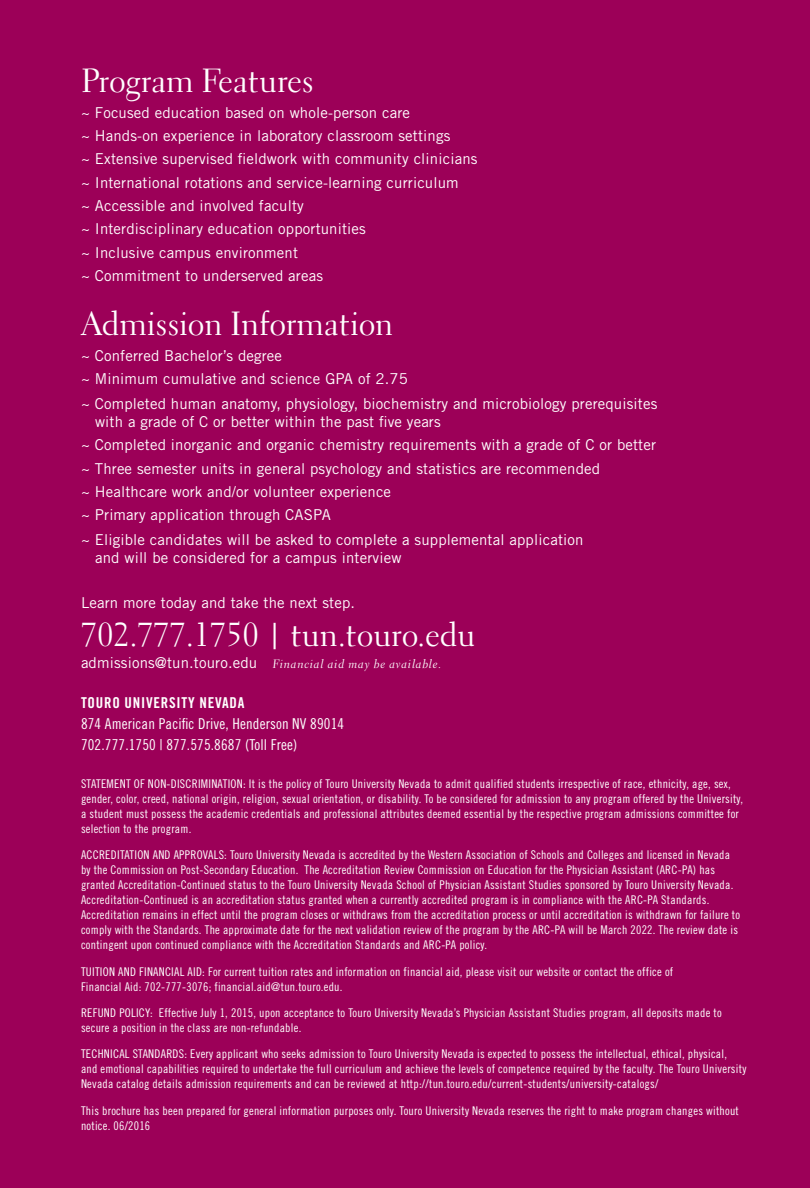
<style>
.page{position:relative;width:810px;height:1188px;background:#9c0058}
.page>*{position:absolute;margin:0;border:0;box-sizing:border-box;transform-origin:0 0}
.t1{font:33px "Transitional 521 BT Roman A";letter-spacing:-.01em;color:#fff}
.t2{font:15px/23.2px "Trade Gothic LT Std";letter-spacing:.01em;color:#fff}
.t3{font:15px/21px "Trade Gothic LT Std Cn 18";letter-spacing:.01em;color:#fff}
.t4{font:15px "Trade Gothic LT Std Bd Cn 20";letter-spacing:.05em;color:#fff}
.t5{font:12px/15px "Trade Gothic LT Std Cn 18";letter-spacing:.02em;color:#fff}
.t6{font:12px "Transitional 521 BT Cursive A";letter-spacing:.05em;color:#fff}
.s1{font-size:26.4px}
.s2{font-family:"Trade Gothic LT Std";font-size:15px}
</style>
<div class="page">
<h1 class="t1" style="left:81px;top:60px;width:235px">Program Features</h1>
<p class="t2" style="left:81px;top:101px;width:398px">~ Focused education based on whole-person care<br>~ Hands-on experience in laboratory classroom settings<br>~ Extensive supervised fieldwork with community clinicians ~ International rotations and service-learning curriculum<br>~ Accessible and involved faculty<br>~ Interdisciplinary education opportunities<br>~ Inclusive campus environment<br>~ Commitment to underserved areas</p>
<h1 class="t1" style="left:81px;top:303px;width:314px">Admission Information</h1>
<p class="t2" style="left:81px;top:344px;width:329px">~ Conferred Bachelor’s degree<br>~ Minimum cumulative and science GPA of 2.75</p>
<p class="t2" style="left:95px;top:395px;width:564px;line-height:18px;text-indent:-14px">~ Completed human anatomy, physiology, biochemistry and microbiology prerequisites with a grade of C or better within the past five years</p>
<p class="t2" style="left:81px;top:433px;width:577px">~ Completed inorganic and organic chemistry requirements with a grade of C or better ~ Three semester units in general psychology and statistics are recommended<br>~ Healthcare work and/or volunteer experience<br>~ Primary application through CASPA</p>
<p class="t2" style="left:95px;top:530px;width:490px;line-height:18px;text-indent:-14px">~ Eligible candidates will be asked to complete a supplemental application and will be considered for a campus interview</p>
<p class="t2" style="left:81px;top:591px;width:276px">Learn more today and take the next step.</p>
<h1 class="t1" style="left:81px;top:614px;width:396px">702.777.1750 <span class="s1">|</span> tun.touro.edu</h1>
<p class="t6" style="left:81px;top:656px;width:362px"><span class="s2">admissions@tun.touro.edu</span> Financial aid may be available.</p>
<p class="t4" style="left:81px;top:694px;width:165px">TOURO UNIVERSITY NEVADA</p>
<p class="t3" style="left:81px;top:713px;width:265px">874 American Pacific Drive, Henderson NV 89014<br>702.777.1750 | 877.575.8687 (Toll Free)</p>
<p class="t5" style="left:81px;top:776px;width:664px">STATEMENT OF NON-DISCRIMINATION: It is the policy of Touro University Nevada to admit qualified students irrespective of race, ethnicity, age, sex, gender, color, creed, national origin, religion, sexual orientation, or disability. To be considered for admission to any program offered by the University, a student must possess the academic credentials and professional attributes deemed essential by the respective program admissions committee for selection to the program.</p>
<p class="t5" style="left:81px;top:847px;width:661px">ACCREDITATION AND APPROVALS: Touro University Nevada is accredited by the Western Association of Schools and Colleges and licensed in Nevada by the Commission on Post-Secondary Education. The Accreditation Review Commission on Education for the Physician Assistant (ARC-PA) has granted Accreditation-Continued status to the Touro University Nevada School of Physician Assistant Studies sponsored by Touro University Nevada.<br>Accreditation-Continued is an accreditation status granted when a currently accredited program is in compliance with the ARC-PA Standards.<br>Accreditation remains in effect until the program closes or withdraws from the accreditation process or until accreditation is withdrawn for failure to comply with the Standards. The approximate date for the next validation review of the program by the ARC-PA will be March 2022. The review date is contingent upon continued compliance with the Accreditation Standards and ARC-PA policy.</p>
<p class="t5" style="left:81px;top:964px;width:594px">TUITION AND FINANCIAL AID: For current tuition rates and information on financial aid, please visit our website or contact the office of<br>Financial Aid: 702-777-3076; financial.aid@tun.touro.edu.</p>
<p class="t5" style="left:81px;top:1005px;width:642px">REFUND POLICY: Effective July 1, 2015, upon acceptance to Touro University Nevada’s Physician Assistant Studies program, all deposits made to secure a position in the class are non-refundable.</p>
<p class="t5" style="left:81px;top:1046px;width:667px">TECHNICAL STANDARDS: Every applicant who seeks admission to Touro University Nevada is expected to possess the intellectual, ethical, physical, and emotional capabilities required to undertake the full curriculum and achieve the levels of competence required by the faculty. The Touro University<br>Nevada catalog details admission requirements and can be reviewed at http://tun.touro.edu/current-students/university-catalogs/</p>
<p class="t5" style="left:81px;top:1103px;width:659px">This brochure has been prepared for general information purposes only. Touro University Nevada reserves the right to make program changes without notice. 06/2016</p>
</div>
